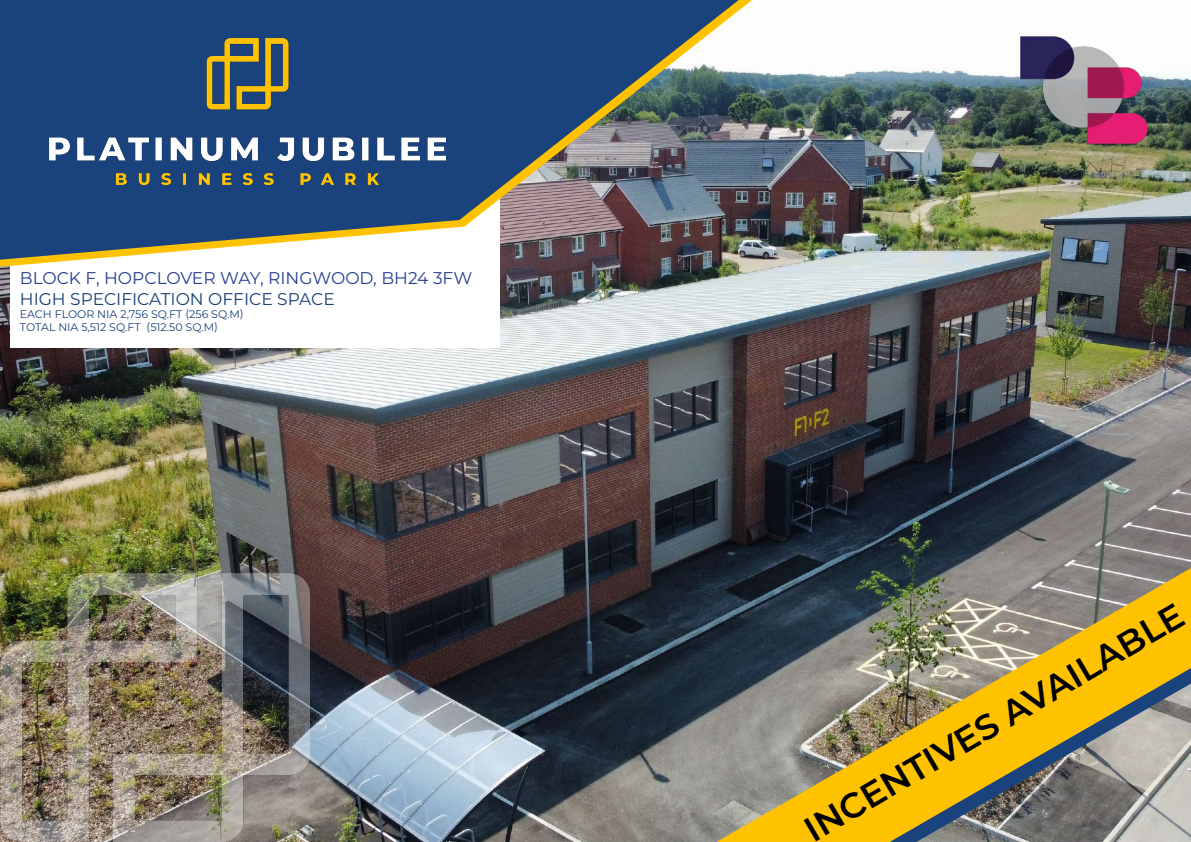
<style>
.page{position:relative;width:1191px;height:842px;background:#fff}
.page>*{position:absolute;margin:0;border:0;box-sizing:border-box;transform-origin:0 0}
.t1{font:600 35px "Montserrat";color:#000001}
.t2{font:17px "Montserrat";color:#253f8e}
.t3{font:17px "Montserrat";color:#194176}
.t4{font:11px/13.2px "Montserrat";color:#194176}
</style>
<div class="page">
<img style="left:0;top:68px;width:1191px;height:774px">
<div style="left:10px;top:133px;width:489px;height:214px;background:#fff"></div>
<img style="left:0;top:0;width:752px;height:267px">
<svg style="left:0;top:0;width:738px;height:260px;background:#4b627e"></svg>
<img style="left:0;top:574px;width:310px;height:268px">
<img style="left:49px;top:38px;width:397px;height:146px">
<img style="left:1009px;top:36px;width:149px;height:112px">
<img style="left:716px;top:568px;width:475px;height:274px">
<h2 class="t2" style="left:20px;top:266px;width:454px">BLOCK F, HOPCLOVER WAY, RINGWOOD, BH24 3FW</h2>
<h2 class="t3" style="left:20px;top:287px;width:316px">HIGH SPECIFICATION OFFICE SPACE</h2>
<p class="t4" style="left:20px;top:307px;width:225px">EACH FLOOR NIA 2,756 SQ.FT (256 SQ.M)<br>TOTAL NIA 5,512 SQ.FT (512.50 SQ.M)</p>
<h1 class="t1" style="left:794px;top:809px;width:435px;rotate:-30deg">INCENTIVES AVAILABLE</h1>
</div>
